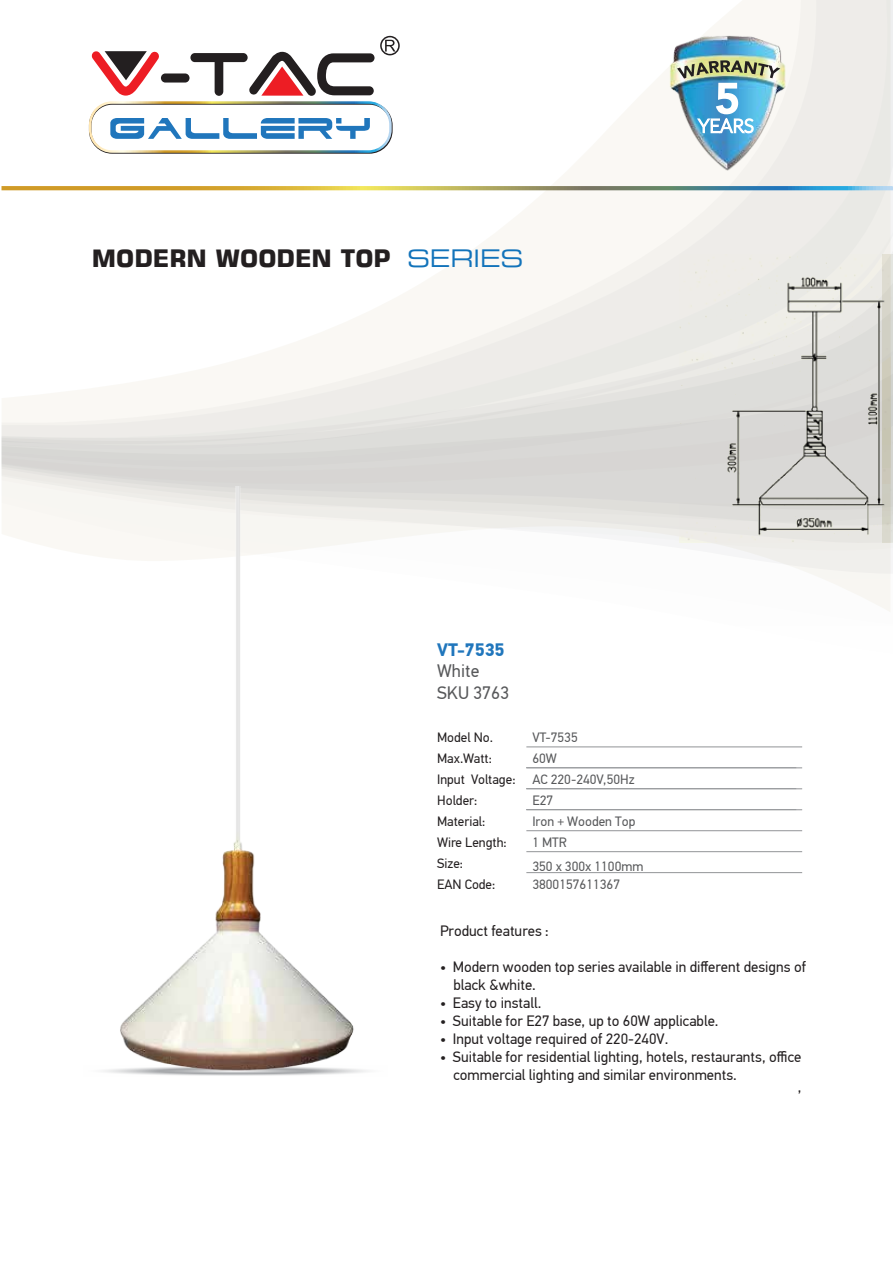
<style>
.page{position:relative;width:893px;height:1263px;background:#fff}
.page>*{position:absolute;margin:0;border:0;box-sizing:border-box;transform-origin:0 0}
.t1{font:700 24px "Square 721 BT";color:#231f20}
.t2{font:18px/21.6px "PF Din Text Pro";color:#58595b}
.t3{font:700 18px "PF Din Text Pro";color:#2076bc}
.t4{font:15px/18px "PF Din Text Pro";color:#231f20}
.t5{font:13.5px/21px "PF Din Text Pro";color:#58595b}
.t6{font:13.5px/21px "PF Din Text Pro";color:#231f20}
.s1{font-weight:400;font-stretch:expanded;color:#1273ba}
</style>
<div class="page">
<svg style="left:2px;top:0;width:891px;height:578px"></svg>
<svg style="left:89px;top:36px;width:311px;height:118px"></svg>
<hr style="left:526px;top:767px;width:270px;height:1px;background:#939598">
<hr style="left:526px;top:747px;width:276px;height:1px;background:#939598">
<hr style="left:526px;top:768px;width:276px;height:1px;background:#939598">
<hr style="left:526px;top:788px;width:276px;height:1px;background:#939598">
<hr style="left:526px;top:809px;width:276px;height:1px;background:#939598">
<hr style="left:526px;top:830px;width:276px;height:1px;background:#939598">
<hr style="left:526px;top:851px;width:276px;height:1px;background:#939598">
<hr style="left:526px;top:872px;width:276px;height:1px;background:#939598">
<img style="left:635px;top:3px;width:180px;height:183px">
<img style="left:677px;top:60px;width:103px;height:80px">
<svg style="left:2px;top:186px;width:891px;height:4px"></svg>
<img style="left:94px;top:487px;width:283px;height:589px">
<img style="left:679px;top:254px;width:214px;height:288px">
<div style="left:684px;top:320px;width:57px;height:40px;background:#e9e9e5"></div>
<h1 class="t1" style="left:92px;top:244px;width:433px">MODERN WOODEN TOP <span class="s1">SERIES</span></h1>
<p class="t3" style="left:437px;top:638px;width:69px">VT-7535</p>
<p class="t2" style="left:437px;top:660px;width:74px">White<br>SKU 3763</p>
<p class="t6" style="left:437px;top:727px;width:80px">Model No.<br>Max.Watt:<br>Input Voltage:<br>Holder:<br>Material:<br>Wire Length:<br>Size:<br>EAN Code:</p>
<p class="t5" style="left:532px;top:727px;width:105px">VT-7535<br>60W<br>AC 220-240V,50Hz<br>E27<br>Iron + Wooden Top<br>1 MTR</p>
<p class="t5" style="left:532px;top:874px;width:89px">3800157611367</p>
<p class="t5" style="left:532px;top:856px;width:113px">350 x 300x 1100mm</p>
<p class="t4" style="left:440px;top:922px;width:110px">Product features :</p>
<p class="t4" style="left:453px;top:958px;width:354px;text-indent:-13px">• Modern wooden top series available in different designs of black &amp;white.</p>
<p class="t4" style="left:440px;top:994px;width:103px">• Easy to install.</p>
<p class="t4" style="left:440px;top:1012px;width:280px">• Suitable for E27 base, up to 60W applicable.</p>
<p class="t4" style="left:440px;top:1030px;width:230px">• Input voltage required of 220-240V.</p>
<p class="t4" style="left:453px;top:1048px;width:349px;text-indent:-13px">• Suitable for residential lighting, hotels, restaurants, office commercial lighting and similar environments.</p>
<p class="t4" style="left:798px;top:1078px;width:5px">,</p>
</div>
